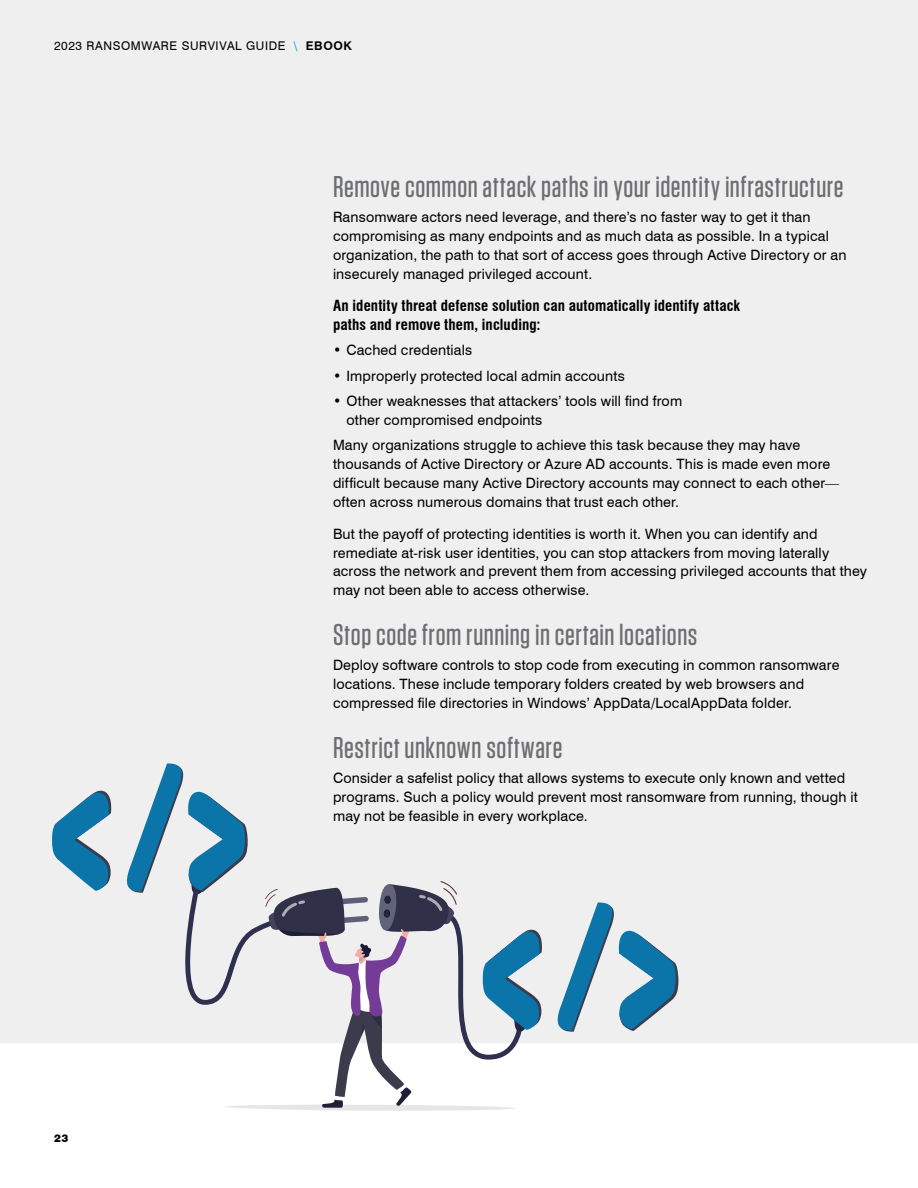
<style>
.page{position:relative;width:918px;height:1188px;background:#fff}
.page>*{position:absolute;margin:0;border:0;box-sizing:border-box;transform-origin:0 0}
.t1{font:500 30px "Tungsten";letter-spacing:.02em;color:#6d6e71}
.t2{font:700 condensed 15px/18.8px "Swiss 721 BT";letter-spacing:.005em;color:#000}
.t3{font:14.25px/18.8px "Swiss 721 BT";letter-spacing:.01em;color:#000}
.t4{font:12px "Swiss 721 BT";letter-spacing:.05em;color:#000}
.t5{font:900 10.5px "Swiss 721 BT";color:#000}
.s1{color:#009ada}
.s2{font-weight:700}
</style>
<div class="page">
<div style="left:0;top:0;width:918px;height:1043px;background:#efeff0"></div>
<svg style="left:52px;top:791px;width:59px;height:100px"></svg>
<svg style="left:127px;top:763px;width:415px;height:348px"></svg>
<svg style="left:557px;top:902px;width:121px;height:130px"></svg>
<p class="t4" style="left:54px;top:38px;width:300px">2023 RANSOMWARE SURVIVAL GUIDE <span class="s1">\</span> <span class="s2">EBOOK</span></p>
<p class="t5" style="left:54px;top:1132px;width:16px">23</p>
<h1 class="t1" style="left:333px;top:171px;width:512px">Remove common attack paths in your identity infrastructure</h1>
<p class="t3" style="left:333px;top:208px;width:515px">Ransomware actors need leverage, and there’s no faster way to get it than compromising as many endpoints and as much data as possible. In a typical organization, the path to that sort of access goes through Active Directory or an insecurely managed privileged account.</p>
<p class="t2" style="left:333px;top:296px;width:409px">An identity threat defense solution can automatically identify attack paths and remove them, including:</p>
<p class="t3" style="left:333px;top:340px;width:141px">• Cached credentials</p>
<p class="t3" style="left:333px;top:366px;width:293px">• Improperly protected local admin accounts</p>
<p class="t3" style="left:346px;top:391px;width:337px;text-indent:-13px">• Other weaknesses that attackers’ tools will find from other compromised endpoints</p>
<p class="t3" style="left:333px;top:436px;width:508px">Many organizations struggle to achieve this task because they may have thousands of Active Directory or Azure AD accounts. This is made even more difficult because many Active Directory accounts may connect to each other— often across numerous domains that trust each other.</p>
<p class="t3" style="left:333px;top:524px;width:536px">But the payoff of protecting identities is worth it. When you can identify and remediate at-risk user identities, you can stop attackers from moving laterally across the network and prevent them from accessing privileged accounts that they may not been able to access otherwise.</p>
<h1 class="t1" style="left:333px;top:619px;width:366px">Stop code from running in certain locations</h1>
<p class="t3" style="left:333px;top:656px;width:508px">Deploy software controls to stop code from executing in common ransomware locations. These include temporary folders created by web browsers and compressed file directories in Windows’ AppData/LocalAppData folder.</p>
<h1 class="t1" style="left:333px;top:731px;width:231px">Restrict unknown software</h1>
<p class="t3" style="left:333px;top:768px;width:526px">Consider a safelist policy that allows systems to execute only known and vetted programs. Such a policy would prevent most ransomware from running, though it may not be feasible in every workplace.</p>
</div>
